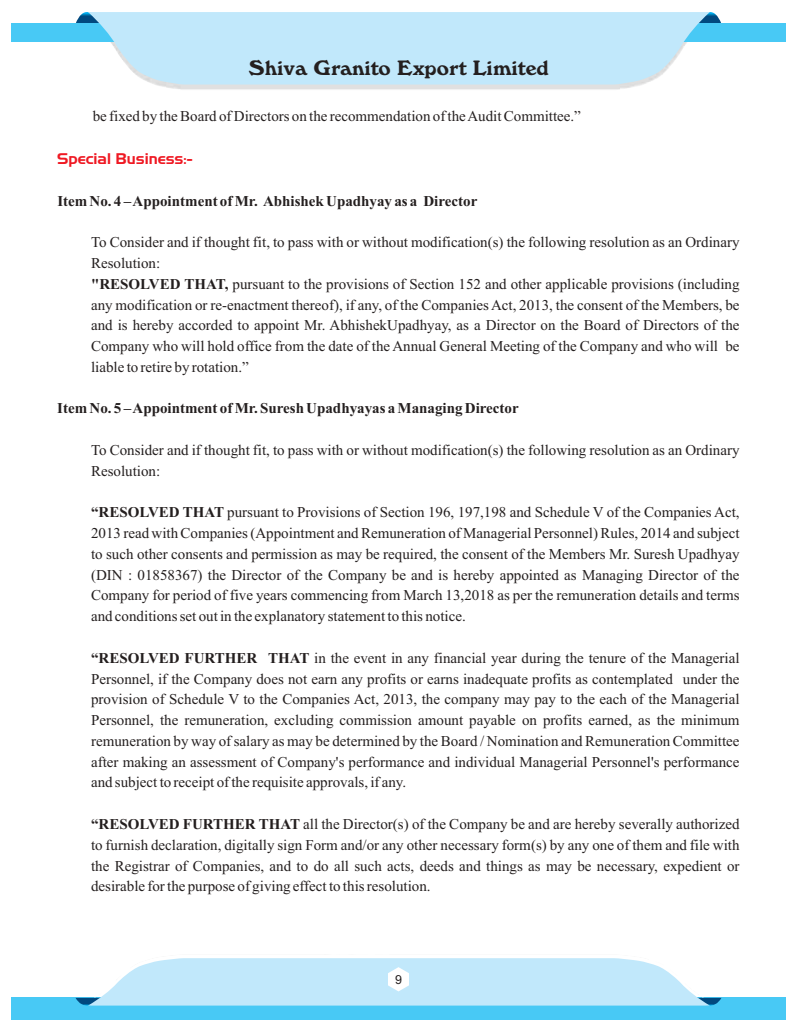
<style>
.page{position:relative;width:797px;height:1031px;background:#fff}
.page>*{position:absolute;margin:0;border:0;box-sizing:border-box;transform-origin:0 0}
.t1{font:20.38px "Windsor BT";color:#241f1f}
.t2{font:15px/20.8px "Times New Roman";color:#241f1f;text-align:justify}
.t3{font:700 15px "Times New Roman";color:#241f1f}
.t4{font:15px "Aero Regular SWFTE";color:#ef1923}
.t5{font:12.5px "Arial";color:#241f1f}
.s1{font-weight:700}
</style>
<div class="page">
<svg style="left:709px;top:12px;width:12px;height:11px"></svg>
<svg style="left:76px;top:12px;width:12px;height:11px"></svg>
<div style="left:11px;top:23px;width:774px;height:19px;background:#48c9f5"></div>
<svg style="left:88px;top:12px;width:621px;height:72px;background:#c3e8fa"></svg>
<div style="left:11px;top:997px;width:774px;height:22px;background:#48c9f5"></div>
<svg style="left:75px;top:958px;width:646px;height:48px;background:#c7e9fa"></svg>
<h1 class="t1" style="left:248px;top:59px;width:301px">Shiva Granito Export Limited</h1>
<p class="t2" style="left:93px;top:107px;width:489px">be fixed by the Board of Directors on the recommendation of the Audit Committee.”</p>
<p class="t4" style="left:57px;top:149px;width:137px">Special Business:-</p>
<p class="t3" style="left:57px;top:195px;width:421px">Item No. 4 – Appointment of Mr. Abhishek Upadhyay as a Director</p>
<p class="t2" style="left:91px;top:233px;width:650px;text-align:left">To Consider and if thought fit, to pass with or without modification(s) the following resolution as an Ordinary Resolution:<br><span class="s1">"RESOLVED THAT,</span> pursuant to the provisions of Section 152 and other applicable provisions (including any modification or re-enactment thereof), if any, of the Companies Act, 2013, the consent of the Members, be and is hereby accorded to appoint Mr. AbhishekUpadhyay, as a Director on the Board of Directors of the Company who will hold office from the date of the Annual General Meeting of the Company and who will be liable to retire by rotation.”</p>
<p class="t3" style="left:57px;top:403px;width:463px">Item No. 5 – Appointment of Mr. Suresh Upadhyayas a Managing Director</p>
<p class="t2" style="left:91px;top:441px;width:650px">To Consider and if thought fit, to pass with or without modification(s) the following resolution as an Ordinary<br>Resolution:</p>
<p class="t2" style="left:91px;top:503px;width:650px"><span class="s1">“RESOLVED THAT</span> pursuant to Provisions of Section 196, 197,198 and Schedule V of the Companies Act, 2013 read with Companies (Appointment and Remuneration of Managerial Personnel) Rules, 2014 and subject to such other consents and permission as may be required, the consent of the Members Mr. Suresh Upadhyay (DIN : 01858367) the Director of the Company be and is hereby appointed as Managing Director of the Company for period of five years commencing from March 13,2018 as per the remuneration details and terms and conditions set out in the explanatory statement to this notice.</p>
<p class="t2" style="left:91px;top:649px;width:650px"><span class="s1">“RESOLVED FURTHER THAT</span> in the event in any financial year during the tenure of the Managerial Personnel, if the Company does not earn any profits or earns inadequate profits as contemplated under the provision of Schedule V to the Companies Act, 2013, the company may pay to the each of the Managerial Personnel, the remuneration, excluding commission amount payable on profits earned, as the minimum remuneration by way of salary as may be determined by the Board / Nomination and Remuneration Committee after making an assessment of Company's performance and individual Managerial Personnel's performance and subject to receipt of the requisite approvals, if any.</p>
<p class="t2" style="left:91px;top:815px;width:650px"><span class="s1">“RESOLVED FURTHER THAT</span> all the Director(s) of the Company be and are hereby severally authorized to furnish declaration, digitally sign Form and/or any other necessary form(s) by any one of them and file with the Registrar of Companies, and to do all such acts, deeds and things as may be necessary, expedient or desirable for the purpose of giving effect to this resolution.</p>
<p class="t5" style="left:395px;top:974px;width:8px">9</p>
</div>
